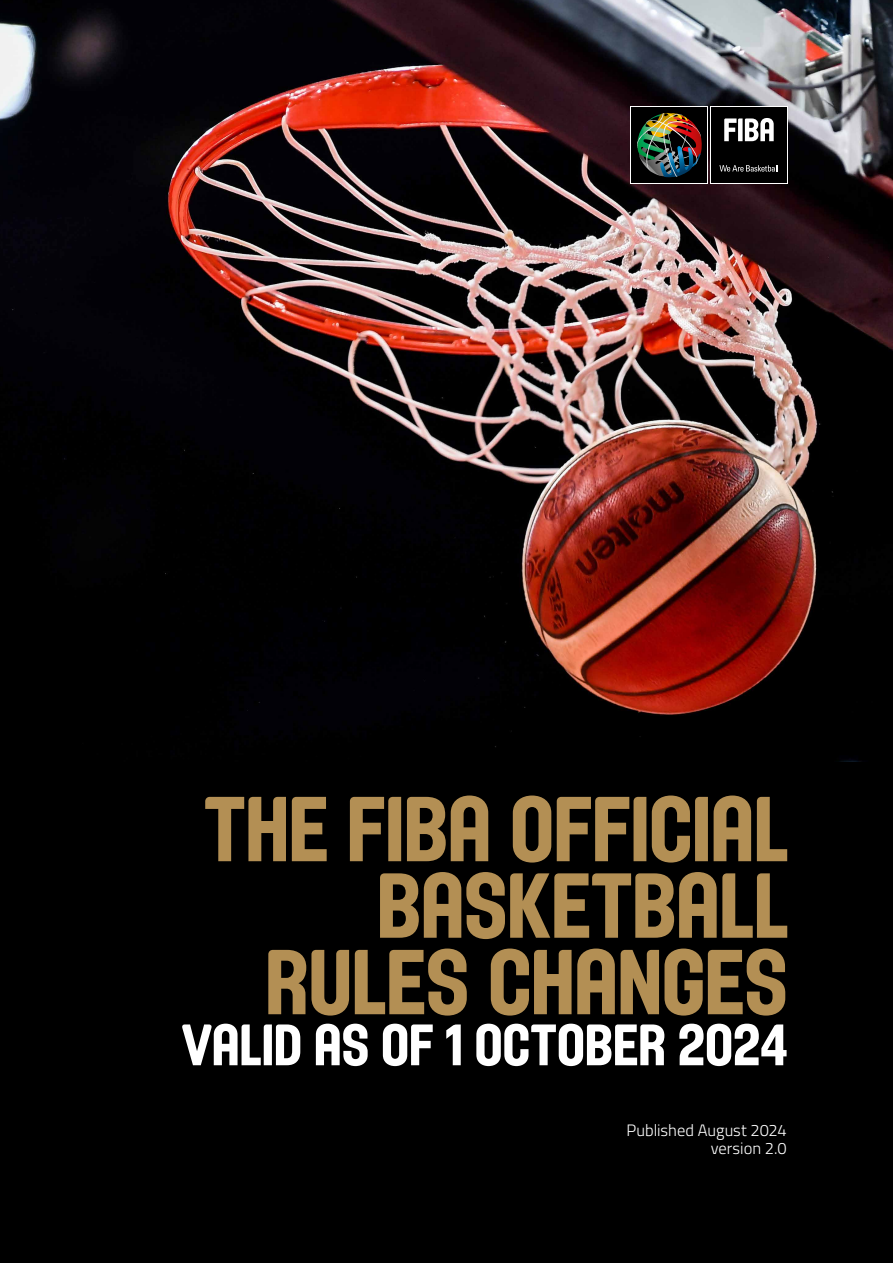
<style>
.page{position:relative;width:893px;height:1263px;background:#fff}
.page>*{position:absolute;margin:0;border:0;box-sizing:border-box;transform-origin:0 0}
.t1{font:90px/76.5px "FIBA";letter-spacing:-.015em;color:#b38f54;text-align:right}
.t2{font:57px "FIBA";letter-spacing:-.005em;color:#fff}
.t3{font:300 16.5px/18px "Titillium";color:#fff;text-align:right}
</style>
<div class="page">
<div style="left:0;top:502px;width:893px;height:761px;background:#000"></div>
<img style="left:0;top:0;width:893px;height:761px">
<div style="left:710px;top:106px;width:78px;height:78px;background:#fff"></div>
<div style="left:711px;top:107px;width:76px;height:76px;background:#000"></div>
<svg style="left:719px;top:165px;width:59px;height:7px"></svg>
<svg style="left:724px;top:118px;width:50px;height:23px"></svg>
<svg style="left:631px;top:106px;width:77px;height:78px"></svg>
<div style="left:632px;top:107px;width:75px;height:76px;background:#000"></div>
<img style="left:637px;top:113px;width:65px;height:65px">
<p class="t1" style="left:204px;top:792px;width:585px">THE FIBA OFFICIAL<br>BASKETBALL<br>RULES CHANGES</p>
<p class="t2" style="left:182px;top:1011px;width:608px">VALID AS OF 1 OCTOBER 2024</p>
<p class="t3" style="left:626px;top:1121px;width:162px">Published August 2024 version 2.0</p>
</div>
